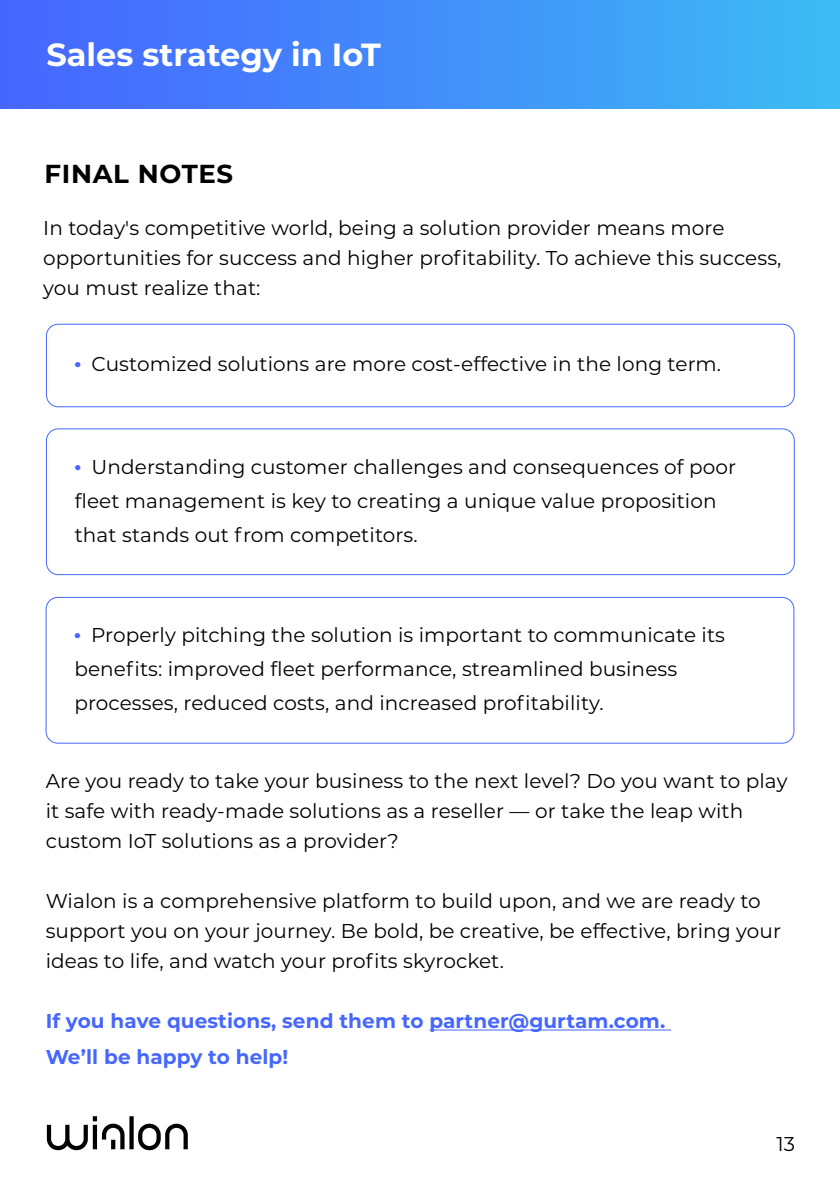
<style>
.page{position:relative;width:840px;height:1191px;background:#fff}
.page>*{position:absolute;margin:0;border:0;box-sizing:border-box;transform-origin:0 0}
.t1{font:700 32px "Montserrat";color:#fff}
.t2{font:700 26px "Montserrat";letter-spacing:.025em;color:#000}
.t3{font:20px/30px "Montserrat";letter-spacing:.005em;color:#000}
.t4{font:700 20px/36px "Montserrat";letter-spacing:.005em;color:#4667ff}
</style>
<div class="page">
<div style="left:0;top:0;width:839px;height:108px;background:linear-gradient(to right,#4663ff,#3dbaf4)"></div>
<svg style="left:47px;top:1116px;width:141px;height:35px"></svg>
<div style="left:46px;top:324px;width:748px;height:83px;border:1px solid #4667ff;border-radius:12px"></div>
<div style="left:46px;top:428px;width:748px;height:147px;border:1px solid #4667ff;border-radius:12px"></div>
<div style="left:46px;top:597px;width:748px;height:146px;border:1px solid #4667ff;border-radius:12px"></div>
<hr style="left:429px;top:1029px;width:241px;height:1px;background:#4667ff">
<h1 class="t1" style="left:46px;top:32px;width:336px">Sales strategy in IoT</h1>
<h2 class="t2" style="left:45px;top:155px;width:190px">FINAL NOTES</h2>
<p class="t3" style="left:43px;top:212px;width:739px">In today's competitive world, being a solution provider means more opportunities for success and higher profitability. To achieve this success, you must realize that:</p>
<p class="t3" style="left:75px;top:348px;width:647px"><sup>.</sup> Customized solutions are more cost-effective in the long term.</p>
<p class="t3" style="left:75px;top:449px;width:662px;line-height:34px"><sup>.</sup> Understanding customer challenges and consequences of poor fleet management is key to creating a unique value proposition that stands out from competitors.</p>
<p class="t3" style="left:74px;top:617px;width:651px;line-height:34px"><sup>.</sup> Properly pitching the solution is important to communicate its benefits: improved fleet performance, streamlined business processes, reduced costs, and increased profitability.</p>
<p class="t3" style="left:46px;top:765px;width:743px">Are you ready to take your business to the next level? Do you want to play it safe with ready-made solutions as a reseller — or take the leap with custom IoT solutions as a provider?</p>
<p class="t3" style="left:46px;top:885px;width:736px">Wialon is a comprehensive platform to build upon, and we are ready to support you on your journey. Be bold, be creative, be effective, bring your ideas to life, and watch your profits skyrocket.</p>
<p class="t4" style="left:46px;top:1002px;width:620px">If you have questions, send them to partner@gurtam.com.<br>We’ll be happy to help!</p>
<p class="t3" style="left:776px;top:1127px;width:20px">13</p>
</div>
